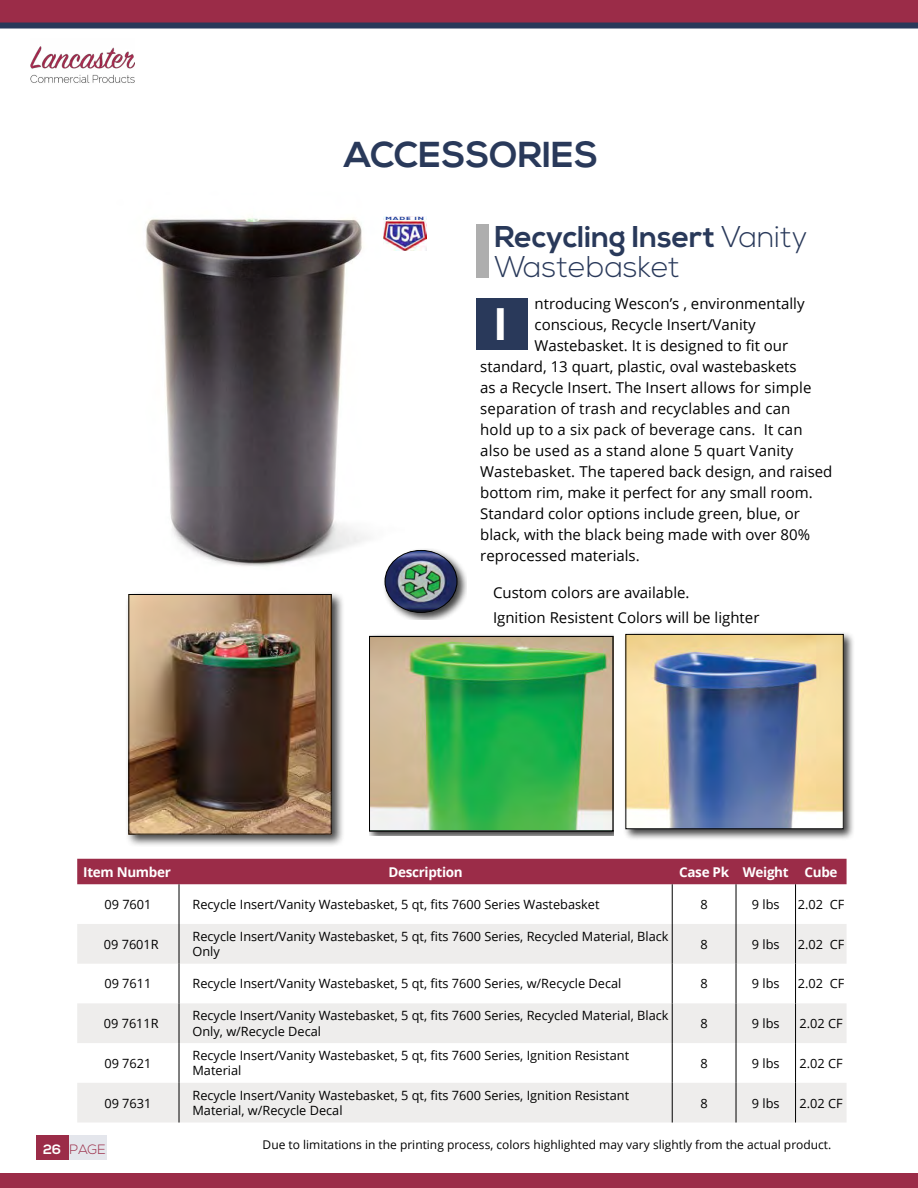
<style>
.page{position:relative;width:918px;height:1188px;background:#fff}
.page>*{position:absolute;margin:0;border:0;box-sizing:border-box;transform-origin:0 0}
.t1{font:700 44.25px "Open Sans";color:#fff}
.t2{font:700 36px "Nexa";color:#29395a}
.t3{font:300 30px/30px "Nexa";color:#29395a}
.t4{font:15px/24.8px "Open Sans";color:#000}
.t5{font:700 13.5px "Open Sans";letter-spacing:-.025em;color:#fff}
.t6{font:300 13.5px "Nexa";color:#9b2c48}
.t7{font:12.75px/15.3px "Open Sans";color:#000}
.t8{font:12px "Open Sans";color:#000}
.t9{font:700 4.65px "Gill Sans";letter-spacing:.11em;color:#21409a;scale:1.59 1}
.s1{font-weight:700}
.s2{font-weight:700;color:#fff}
</style>
<div class="page">
<img style="left:30px;top:46px;width:105px;height:37px">
<div style="left:477px;top:299px;width:51px;height:51px;background:#29395a"></div>
<div style="left:476px;top:224px;width:13px;height:54px;background:#aeaeae"></div>
<div style="left:77px;top:859px;width:770px;height:25px;background:#9b2c48"></div>
<svg style="left:77px;top:924px;width:770px;height:199px;fill:#eeedec"></svg>
<hr style="left:179px;top:884px;width:1px;height:40px;background:#000">
<hr style="left:672px;top:884px;width:1px;height:40px;background:#000">
<hr style="left:736px;top:884px;width:1px;height:40px;background:#000">
<hr style="left:179px;top:924px;width:1px;height:40px;background:#000">
<hr style="left:672px;top:924px;width:1px;height:40px;background:#000">
<hr style="left:736px;top:924px;width:1px;height:40px;background:#000">
<hr style="left:179px;top:964px;width:1px;height:39px;background:#000">
<hr style="left:672px;top:964px;width:1px;height:39px;background:#000">
<hr style="left:736px;top:964px;width:1px;height:39px;background:#000">
<hr style="left:179px;top:1003px;width:1px;height:40px;background:#000">
<hr style="left:672px;top:1003px;width:1px;height:40px;background:#000">
<hr style="left:736px;top:1003px;width:1px;height:40px;background:#000">
<hr style="left:179px;top:1043px;width:1px;height:40px;background:#000">
<hr style="left:672px;top:1043px;width:1px;height:40px;background:#000">
<hr style="left:736px;top:1043px;width:1px;height:40px;background:#000">
<hr style="left:179px;top:1083px;width:1px;height:40px;background:#000">
<hr style="left:672px;top:1083px;width:1px;height:40px;background:#000">
<hr style="left:736px;top:1083px;width:1px;height:40px;background:#000">
<hr style="left:795px;top:884px;width:1px;height:40px;background:#000">
<hr style="left:795px;top:924px;width:1px;height:40px;background:#000">
<hr style="left:795px;top:964px;width:1px;height:39px;background:#000">
<hr style="left:795px;top:1003px;width:1px;height:40px;background:#000">
<hr style="left:795px;top:1043px;width:1px;height:40px;background:#000">
<hr style="left:795px;top:1083px;width:1px;height:40px;background:#000">
<div style="left:369px;top:633px;width:244px;height:203px;background:#000;opacity:.75"></div>
<img style="left:371px;top:638px;width:240px;height:192px">
<div style="left:369px;top:636px;width:244px;height:196px;border:1px solid #000"></div>
<div style="left:623px;top:631px;width:232px;height:210px;background:#000;opacity:.75"></div>
<img style="left:627px;top:636px;width:215px;height:191px">
<div style="left:625px;top:634px;width:219px;height:195px;border:1px solid #000"></div>
<img style="left:146px;top:216px;width:267px;height:351px">
<div style="left:125px;top:591px;width:219px;height:257px;background:#000;opacity:.75"></div>
<img style="left:130px;top:596px;width:200px;height:237px">
<div style="left:128px;top:594px;width:204px;height:241px;border:1px solid #000"></div>
<div style="left:382px;top:548px;width:84px;height:72px;background:#000;opacity:.75"></div>
<img style="left:385px;top:550px;width:72px;height:62px">
<div style="left:385px;top:550px;width:72px;height:63px;border:1px solid #000;border-radius:50%"></div>
<img style="left:383px;top:217px;width:44px;height:33px">
<div style="left:0;top:0;width:918px;height:26px;background:#9b2c48"></div>
<div style="left:42px;top:1135px;width:65px;height:25px;background:#e4e6ec"></div>
<div style="left:36px;top:1135px;width:32px;height:25px;background:#9b2c48"></div>
<div style="left:0;top:1174px;width:918px;height:14px;background:#9b2c48"></div>
<div style="left:0;top:23px;width:918px;height:6px;background:#29395a"></div>
<h2 class="t2" style="left:344px;top:133px;width:256px">ACCESSORIES</h2>
<p class="t9" style="left:386px;top:216px;width:26px">MADE IN</p>
<h3 class="t3" style="left:494px;top:223px;width:315px"><span class="s1">Recycling Insert</span> Vanity<br>Wastebasket</h3>
<p class="t4" style="left:535px;top:290px;width:272px">ntroducing Wescon’s , environmentally</p>
<p class="t4" style="left:535px;top:311px;width:223px">conscious, Recycle Insert/Vanity</p>
<p class="t4" style="left:535px;top:332px;width:255px">Wastebasket. It is designed to fit our</p>
<p class="t4" style="left:480px;top:353px;width:318px">standard, 13 quart, plastic, oval wastebaskets</p>
<p class="t4" style="left:480px;top:374px;width:333px">as a Recycle Insert. The Insert allows for simple</p>
<p class="t4" style="left:480px;top:395px;width:312px">separation of trash and recyclables and can</p>
<p class="t4" style="left:480px;top:416px;width:324px">hold up to a six pack of beverage cans. It can</p>
<p class="t4" style="left:480px;top:437px;width:315px">also be used as a stand alone 5 quart Vanity</p>
<p class="t4" style="left:480px;top:458px;width:354px">Wastebasket. The tapered back design, and raised</p>
<p class="t4" style="left:480px;top:479px;width:334px">bottom rim, make it perfect for any small room.</p>
<p class="t4" style="left:480px;top:500px;width:321px">Standard color options include green, blue, or</p>
<p class="t4" style="left:480px;top:521px;width:331px">black, with the black being made with over 80%</p>
<p class="t4" style="left:480px;top:542px;width:161px">reprocessed materials.</p>
<p class="t4" style="left:493px;top:580px;width:268px">Custom colors are available.<br>Ignition Resistent Colors will be lighter</p>
<h1 class="t1" style="left:493px;top:293px;width:16px">I</h1>
<p class="t5" style="left:83px;top:862px;width:89px">Item Number</p>
<p class="t5" style="left:388px;top:862px;width:76px">Description</p>
<p class="t5" style="left:679px;top:862px;width:160px">Case Pk Weight Cube</p>
<p class="t7" style="left:104px;top:896px;width:49px">09 7601</p>
<p class="t7" style="left:193px;top:896px;width:409px">Recycle Insert/Vanity Wastebasket, 5 qt, fits 7600 Series Wastebasket</p>
<p class="t7" style="left:700px;top:896px;width:9px">8</p>
<p class="t7" style="left:752px;top:896px;width:29px">9 lbs</p>
<p class="t7" style="left:798px;top:896px;width:48px">2.02 CF</p>
<p class="t7" style="left:104px;top:936px;width:56px">09 7601R</p>
<p class="t7" style="left:193px;top:928px;width:478px">Recycle Insert/Vanity Wastebasket, 5 qt, fits 7600 Series, Recycled Material, Black<br>Only</p>
<p class="t7" style="left:700px;top:936px;width:9px">8</p>
<p class="t7" style="left:752px;top:936px;width:29px">9 lbs</p>
<p class="t7" style="left:798px;top:936px;width:48px">2.02 CF</p>
<p class="t7" style="left:104px;top:976px;width:49px">09 7611</p>
<p class="t7" style="left:192px;top:976px;width:430px">Recycle Insert/Vanity Wastebasket, 5 qt, fits 7600 Series, w/Recycle Decal</p>
<p class="t7" style="left:700px;top:976px;width:9px">8</p>
<p class="t7" style="left:752px;top:976px;width:29px">9 lbs</p>
<p class="t7" style="left:798px;top:976px;width:48px">2.02 CF</p>
<p class="t7" style="left:104px;top:1016px;width:56px">09 7611R</p>
<p class="t7" style="left:192px;top:1008px;width:478px">Recycle Insert/Vanity Wastebasket, 5 qt, fits 7600 Series, Recycled Material, Black<br>Only, w/Recycle Decal</p>
<p class="t7" style="left:700px;top:1016px;width:9px">8</p>
<p class="t7" style="left:752px;top:1016px;width:29px">9 lbs</p>
<p class="t7" style="left:800px;top:1016px;width:45px">2.02 CF</p>
<p class="t7" style="left:104px;top:1055px;width:49px">09 7621</p>
<p class="t7" style="left:192px;top:1048px;width:438px">Recycle Insert/Vanity Wastebasket, 5 qt, fits 7600 Series, Ignition Resistant<br>Material</p>
<p class="t7" style="left:700px;top:1055px;width:9px">8</p>
<p class="t7" style="left:752px;top:1055px;width:29px">9 lbs</p>
<p class="t7" style="left:800px;top:1055px;width:45px">2.02 CF</p>
<p class="t7" style="left:104px;top:1095px;width:49px">09 7631</p>
<p class="t7" style="left:192px;top:1087px;width:438px">Recycle Insert/Vanity Wastebasket, 5 qt, fits 7600 Series, Ignition Resistant<br>Material, w/Recycle Decal</p>
<p class="t7" style="left:700px;top:1095px;width:9px">8</p>
<p class="t7" style="left:752px;top:1095px;width:29px">9 lbs</p>
<p class="t7" style="left:800px;top:1095px;width:45px">2.02 CF</p>
<p class="t6" style="left:43px;top:1142px;width:64px"><span class="s2">26</span> PAGE</p>
<p class="t8" style="left:263px;top:1136px;width:570px">Due to limitations in the printing process, colors highlighted may vary slightly from the actual product.</p>
</div>
